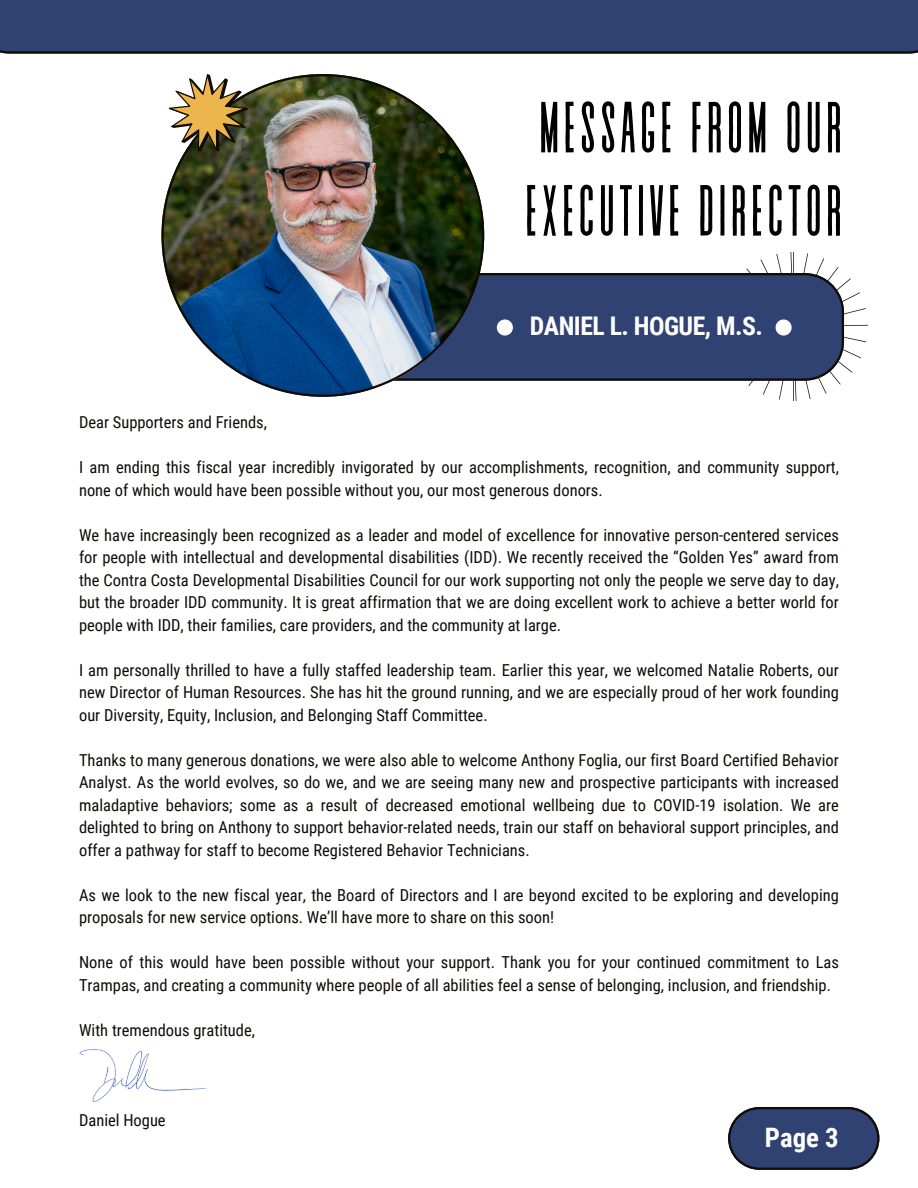
<style>
.page{position:relative;width:918px;height:1188px;background:#fff}
.page>*{position:absolute;margin:0;border:0;box-sizing:border-box;transform-origin:0 0}
.t1{font:72.15px/83.2px "Revive 80 Tall";letter-spacing:.045em;color:#000}
.t2{font:700 26.85px "Roboto Condensed";color:#fff}
.t3{font:700 25.65px "Roboto Condensed";letter-spacing:-.02em;color:#fff}
.t4{font:16.5px/22.5px "Roboto Condensed";color:#110b04}
</style>
<div class="page">
<img style="left:746px;top:252px;width:122px;height:149px">
<svg style="left:484px;top:273px;width:360px;height:108px;background:#31416e"></svg>
<img style="left:161px;top:74px;width:323px;height:323px">
<svg style="left:169px;top:74px;width:79px;height:78px"></svg>
<svg style="left:494px;top:316px;width:21px;height:22px"></svg>
<svg style="left:772px;top:316px;width:22px;height:22px"></svg>
<div style="left:0;top:0;width:918px;height:54px;background:#304272"></div>
<svg style="left:728px;top:1107px;width:151px;height:63px;background:#3e4d74"></svg>
<img style="left:79px;top:1049px;width:128px;height:53px">
<p class="t1" style="left:525px;top:92px;width:319px">MESSAGE FROM OUR<br>EXECUTIVE DIRECTOR</p>
<p class="t3" style="left:530px;top:311px;width:235px">DANIEL L. HOGUE, M.S.</p>
<p class="t4" style="left:79px;top:411px;width:189px">Dear Supporters and Friends,</p>
<p class="t4" style="left:79px;top:456px;width:761px">I am ending this fiscal year incredibly invigorated by our accomplishments, recognition, and community support, none of which would have been possible without you, our most generous donors.</p>
<h2 class="t4" style="left:79px;top:524px;width:761px;text-align:justify">We have increasingly been recognized as a leader and model of excellence for innovative person-centered services for people with intellectual and developmental disabilities (IDD). We recently received the “Golden Yes” award from the Contra Costa Developmental Disabilities Council for our work supporting not only the people we serve day to day, but the broader IDD community. It is great affirmation that we are doing excellent work to achieve a better world for people with IDD, their families, care providers, and the community at large.</h2>
<p class="t4" style="left:79px;top:659px;width:761px;text-align:justify">I am personally thrilled to have a fully staffed leadership team. Earlier this year, we welcomed Natalie Roberts, our new Director of Human Resources. She has hit the ground running, and we are especially proud of her work founding our Diversity, Equity, Inclusion, and Belonging Staff Committee.</p>
<p class="t4" style="left:79px;top:749px;width:761px;text-align:justify">Thanks to many generous donations, we were also able to welcome Anthony Foglia, our first Board Certified Behavior Analyst. As the world evolves, so do we, and we are seeing many new and prospective participants with increased maladaptive behaviors; some as a result of decreased emotional wellbeing due to COVID-19 isolation. We are delighted to bring on Anthony to support behavior-related needs, train our staff on behavioral support principles, and offer a pathway for staff to become Registered Behavior Technicians.</p>
<p class="t4" style="left:79px;top:884px;width:761px">As we look to the new fiscal year, the Board of Directors and I are beyond excited to be exploring and developing proposals for new service options. We’ll have more to share on this soon!</p>
<p class="t4" style="left:79px;top:951px;width:761px">None of this would have been possible without your support. Thank you for your continued commitment to Las<br>Trampas, and creating a community where people of all abilities feel a sense of belonging, inclusion, and friendship.</p>
<p class="t4" style="left:79px;top:1019px;width:178px">With tremendous gratitude,</p>
<p class="t4" style="left:79px;top:1109px;width:88px">Daniel Hogue</p>
<p class="t2" style="left:765px;top:1122px;width:75px">Page 3</p>
</div>
